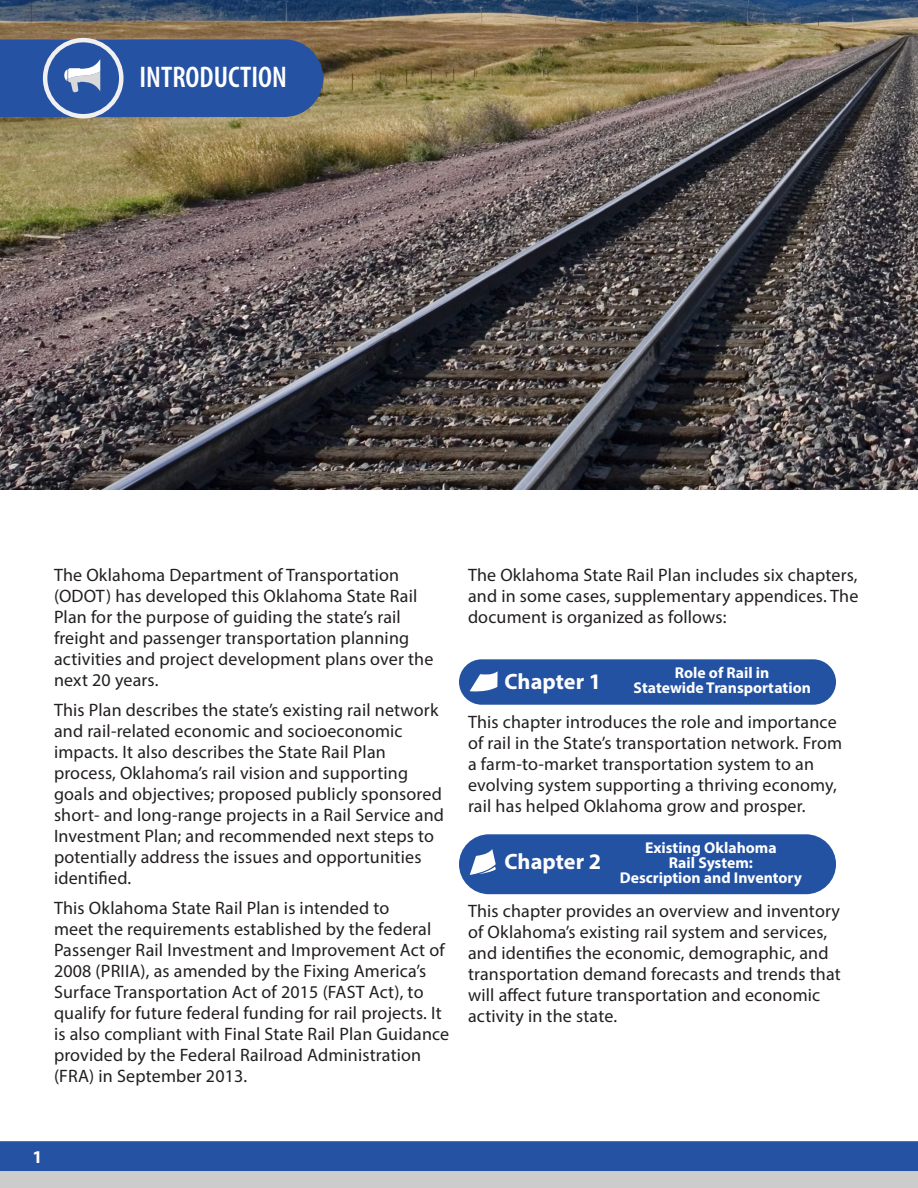
<style>
.page{position:relative;width:918px;height:1188px;background:#fff}
.page>*{position:absolute;margin:0;border:0;box-sizing:border-box;transform-origin:0 0}
.t1{font:600 condensed 30px "Myriad Pro";color:#fff}
.t2{font:700 22.35px "Myriad Pro";color:#fff}
.t3{font:18px/21px "Myriad Pro";letter-spacing:.01em;color:#231f20}
.t4{font:700 18px "Myriad Pro";color:#fff}
.t5{font:700 15.6px/14.9px "Myriad Pro";color:#fff;text-align:center}
</style>
<div class="page">
<svg style="left:0;top:1141px;width:918px;height:47px;background:#627eb2"></svg>
<img style="left:0;top:0;width:918px;height:490px">
<svg style="left:0;top:39px;width:323px;height:78px;background:#325aa4"></svg>
<div style="left:43px;top:38px;width:81px;height:80px;border:4px solid #f0f0f0;border-radius:50%"></div>
<div style="left:459px;top:659px;width:377px;height:46px;background:#2352a2;border-radius:23px"></div>
<svg style="left:470px;top:671px;width:28px;height:21px"></svg>
<div style="left:459px;top:834px;width:377px;height:60px;background:#2352a2;border-radius:30px"></div>
<svg style="left:470px;top:849px;width:26px;height:26px"></svg>
<p class="t1" style="left:140px;top:58px;width:149px">INTRODUCTION</p>
<p class="t3" style="left:54px;top:564px;width:381px">The Oklahoma Department of Transportation (ODOT) has developed this Oklahoma State Rail Plan for the purpose of guiding the state’s rail freight and passenger transportation planning activities and project development plans over the next 20 years.</p>
<p class="t3" style="left:54px;top:699px;width:392px">This Plan describes the state’s existing rail network and rail-related economic and socioeconomic impacts. It also describes the State Rail Plan process, Oklahoma’s rail vision and supporting goals and objectives; proposed publicly sponsored short- and long-range projects in a Rail Service and Investment Plan; and recommended next steps to potentially address the issues and opportunities identified.</p>
<p class="t3" style="left:54px;top:897px;width:397px">This Oklahoma State Rail Plan is intended to<br>meet the requirements established by the federal Passenger Rail Investment and Improvement Act of 2008 (PRIIA), as amended by the Fixing America’s Surface Transportation Act of 2015 (FAST Act), to qualify for future federal funding for rail projects. It is also compliant with Final State Rail Plan Guidance provided by the Federal Railroad Administration (FRA) in September 2013.</p>
<p class="t3" style="left:468px;top:564px;width:392px;text-align:justify">The Oklahoma State Rail Plan includes six chapters, and in some cases, supplementary appendices. The document is organized as follows:</p>
<p class="t2" style="left:504px;top:667px;width:98px">Chapter 1</p>
<p class="t5" style="left:634px;top:665px;width:179px">Role of Rail in<br>Statewide Transportation</p>
<p class="t3" style="left:468px;top:711px;width:376px">This chapter introduces the role and importance of rail in the State’s transportation network. From a farm-to-market transportation system to an evolving system supporting a thriving economy,</p>
<p class="t3" style="left:468px;top:795px;width:339px">rail has helped Oklahoma grow and prosper.</p>
<p class="t2" style="left:504px;top:847px;width:98px">Chapter 2</p>
<p class="t5" style="left:620px;top:840px;width:184px">Existing Oklahoma<br>Rail System:<br>Description and Inventory</p>
<p class="t3" style="left:468px;top:900px;width:374px">This chapter provides an overview and inventory of Oklahoma’s existing rail system and services, and identifies the economic, demographic, and transportation demand forecasts and trends that will affect future transportation and economic activity in the state.</p>
<p class="t4" style="left:32px;top:1145px;width:11px">1</p>
</div>
